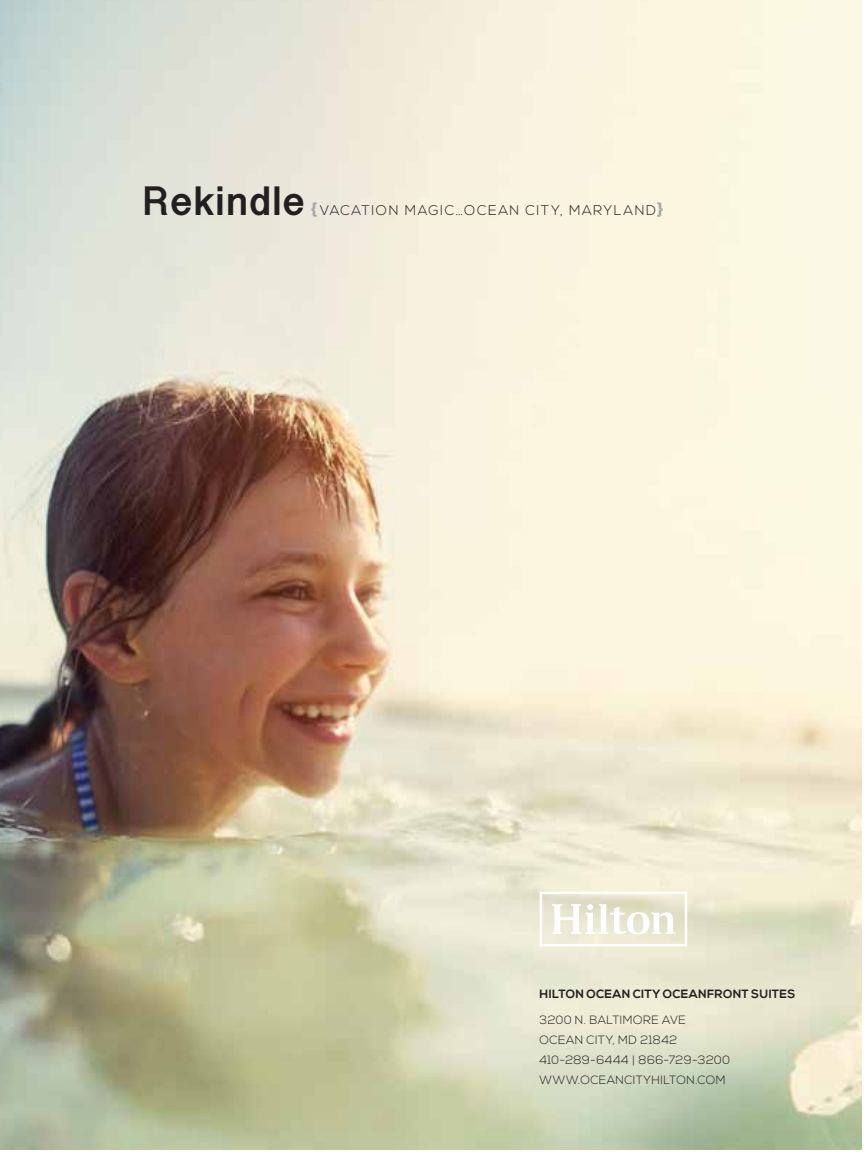
<style>
.page{position:relative;width:864px;height:1152px;background:#fff}
.page>*{position:absolute;margin:0;border:0;box-sizing:border-box;transform-origin:0 0}
.t1{font:700 42px "Malayalam Sangam MN";letter-spacing:.025em;color:#231f20}
.t2{font:300 14px "Nexa";letter-spacing:.11em;color:#231f20}
.t3{font:300 12px/20px "Nexa";letter-spacing:.035em;color:#231f20}
.t4{font:700 12px "Nexa";letter-spacing:.025em;color:#231f20}
.s1{font-family:"Helvetica Neue LT Std";font-weight:800;font-size:16px;color:#a7a9ac}
</style>
<div class="page">
<img style="left:0;top:0;width:862px;height:1150px">
<svg style="left:540px;top:892px;width:147px;height:54px"></svg>
<h1 class="t1" style="left:142px;top:181px;width:165px">Rekindle</h1>
<p class="t2" style="left:311px;top:202px;width:353px"><span class="s1">{</span>VACATION MAGIC…OCEAN CITY, MARYLAND<span class="s1">}</span></p>
<p class="t4" style="left:540px;top:987px;width:257px">HILTON OCEAN CITY OCEANFRONT SUITES</p>
<p class="t3" style="left:540px;top:1010px;width:192px">3200 N. BALTIMORE AVE<br>OCEAN CITY, MD 21842<br>410-289-6444 | 866-729-3200<br>WWW.OCEANCITYHILTON.COM</p>
</div>
